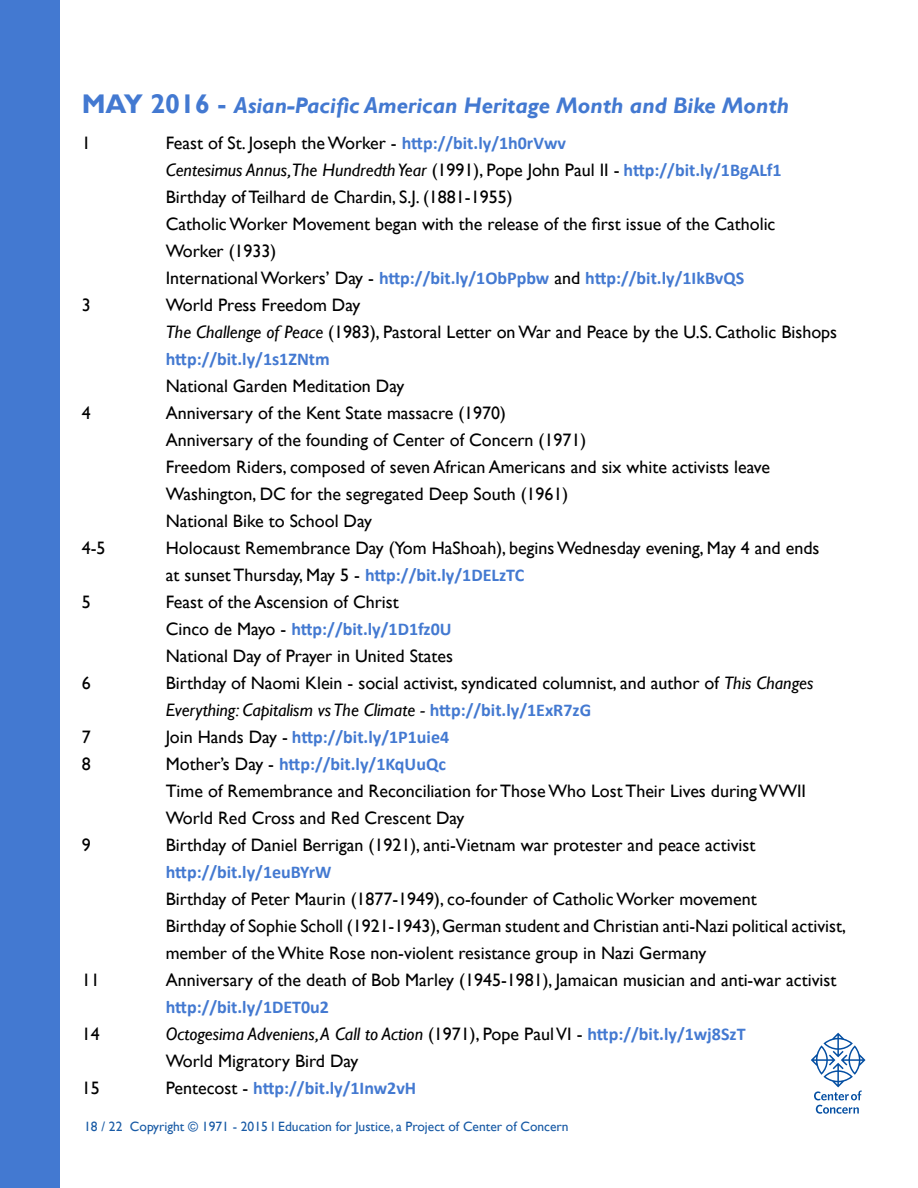
<style>
.page{position:relative;width:918px;height:1188px;background:#fff}
.page>*{position:absolute;margin:0;border:0;box-sizing:border-box;transform-origin:0 0}
.t1{font:italic 700 22.5px "Gill Sans";color:#4379d1}
.t2{font:18px/27px "Gill Sans";color:#000}
.t3{font:700 18px "Calibri";color:#4379d1}
.t4{font:13.5px "Gill Sans";color:#185aa5}
.s1{font-style:normal;font-size:27px}
.s2{font-family:"Calibri";font-weight:700;color:#4379d1}
.s3{font-style:italic}
.s4{font-family:"Gill Sans";font-weight:400;color:#000}
</style>
<div class="page">
<div style="left:0;top:0;width:59px;height:1188px;background:#4379d1"></div>
<svg style="left:811px;top:1033px;width:55px;height:81px"></svg>
<p class="t1" style="left:82px;top:93px;width:709px"><span class="s1">MAY 2016 -</span> Asian-Pacific American Heritage Month and Bike Month</p>
<p class="t2" style="left:82px;top:129px;width:10px">1</p>
<p class="t2" style="left:166px;top:129px;width:617px">Feast of St. Joseph the Worker - <span class="s2">http://bit.ly/1h0rVwv<br></span><span class="s3">Centesimus Annus,The Hundredth Year</span> (1991), Pope John Paul II - <span class="s2">http://bit.ly/1BgALf1<br></span>Birthday of Teilhard de Chardin, S.J. (1881-1955)<br>CatholicWorker Movement began with the release of the first issue of the Catholic Worker (1933)</p>
<p class="t3" style="left:166px;top:266px;width:580px"><span class="s4">International Workers’ Day -</span> http://bit.ly/1ObPpbw <span class="s4">and</span> http://bit.ly/1IkBvQS</p>
<p class="t2" style="left:82px;top:291px;width:10px">3</p>
<p class="t2" style="left:166px;top:291px;width:673px">World Press Freedom Day<br><span class="s3">The Challenge of Peace</span> (1983), Pastoral Letter on War and Peace by the U.S. Catholic Bishops</p>
<p class="t3" style="left:166px;top:347px;width:166px">http://bit.ly/1s1ZNtm</p>
<p class="t2" style="left:166px;top:372px;width:240px">National Garden Meditation Day</p>
<p class="t2" style="left:82px;top:399px;width:10px">4</p>
<p class="t2" style="left:166px;top:399px;width:606px">Anniversary of the Kent State massacre (1970)<br>Anniversary of the founding of Center of Concern (1971)<br>Freedom Riders, composed of seven African Americans and six white activists leave Washington, DC for the segregated Deep South (1961)<br>National Bike to School Day</p>
<p class="t2" style="left:82px;top:534px;width:25px">4-5</p>
<p class="t2" style="left:166px;top:534px;width:655px">Holocaust Remembrance Day (Yom HaShoah), begins Wednesday evening, May 4 and ends at sunset Thursday, May 5 - <span class="s2">http://bit.ly/1DELzTC</span></p>
<p class="t2" style="left:82px;top:588px;width:10px">5</p>
<p class="t2" style="left:166px;top:588px;width:235px">Feast of the Ascension of Christ</p>
<p class="t3" style="left:166px;top:617px;width:287px"><span class="s4">Cinco de Mayo -</span> http://bit.ly/1D1fz0U</p>
<p class="t2" style="left:166px;top:642px;width:289px">National Day of Prayer in United States</p>
<p class="t2" style="left:82px;top:669px;width:10px">6</p>
<p class="t2" style="left:166px;top:669px;width:649px">Birthday of Naomi Klein - social activist, syndicated columnist, and author of <span class="s3">This Changes<br>Everything: Capitalism vs The Climate -</span> <span class="s2">http://bit.ly/1ExR7zG</span></p>
<p class="t2" style="left:82px;top:723px;width:10px">7</p>
<p class="t3" style="left:166px;top:725px;width:285px"><span class="s4">Join Hands Day -</span> http://bit.ly/1P1uie4</p>
<p class="t2" style="left:82px;top:750px;width:10px">8</p>
<p class="t3" style="left:166px;top:752px;width:282px"><span class="s4">Mother’s Day -</span> http://bit.ly/1KqUuQc</p>
<p class="t2" style="left:166px;top:777px;width:642px">Time of Remembrance and Reconciliation for Those Who Lost Their Lives during WWII<br>World Red Cross and Red Crescent Day</p>
<p class="t2" style="left:82px;top:831px;width:10px">9</p>
<p class="t2" style="left:166px;top:831px;width:591px">Birthday of Daniel Berrigan (1921), anti-Vietnam war protester and peace activist</p>
<p class="t3" style="left:166px;top:860px;width:167px">http://bit.ly/1euBYrW</p>
<p class="t2" style="left:166px;top:885px;width:682px">Birthday of Peter Maurin (1877-1949), co-founder of Catholic Worker movement<br>Birthday of Sophie Scholl (1921-1943), German student and Christian anti-Nazi political activist, member of the White Rose non-violent resistance group in Nazi Germany</p>
<p class="t2" style="left:82px;top:966px;width:19px">11</p>
<p class="t2" style="left:166px;top:966px;width:672px">Anniversary of the death of Bob Marley (1945-1981), Jamaican musician and anti-war activist</p>
<p class="t3" style="left:166px;top:995px;width:165px">http://bit.ly/1DET0u2</p>
<p class="t2" style="left:82px;top:1020px;width:19px">14</p>
<p class="t2" style="left:166px;top:1020px;width:581px"><span class="s3">Octogesima Adveniens, A Call to Action</span> (1971), Pope Paul VI - <span class="s2">http://bit.ly/1wj8SzT<br></span>World Migratory Bird Day</p>
<p class="t2" style="left:82px;top:1074px;width:19px">15</p>
<p class="t3" style="left:166px;top:1076px;width:252px"><span class="s4">Pentecost -</span> http://bit.ly/1Inw2vH</p>
<p class="t4" style="left:84px;top:1119px;width:486px">18 / 22 Copyright © 1971 - 2015 l Education for Justice, a Project of Center of Concern</p>
</div>
